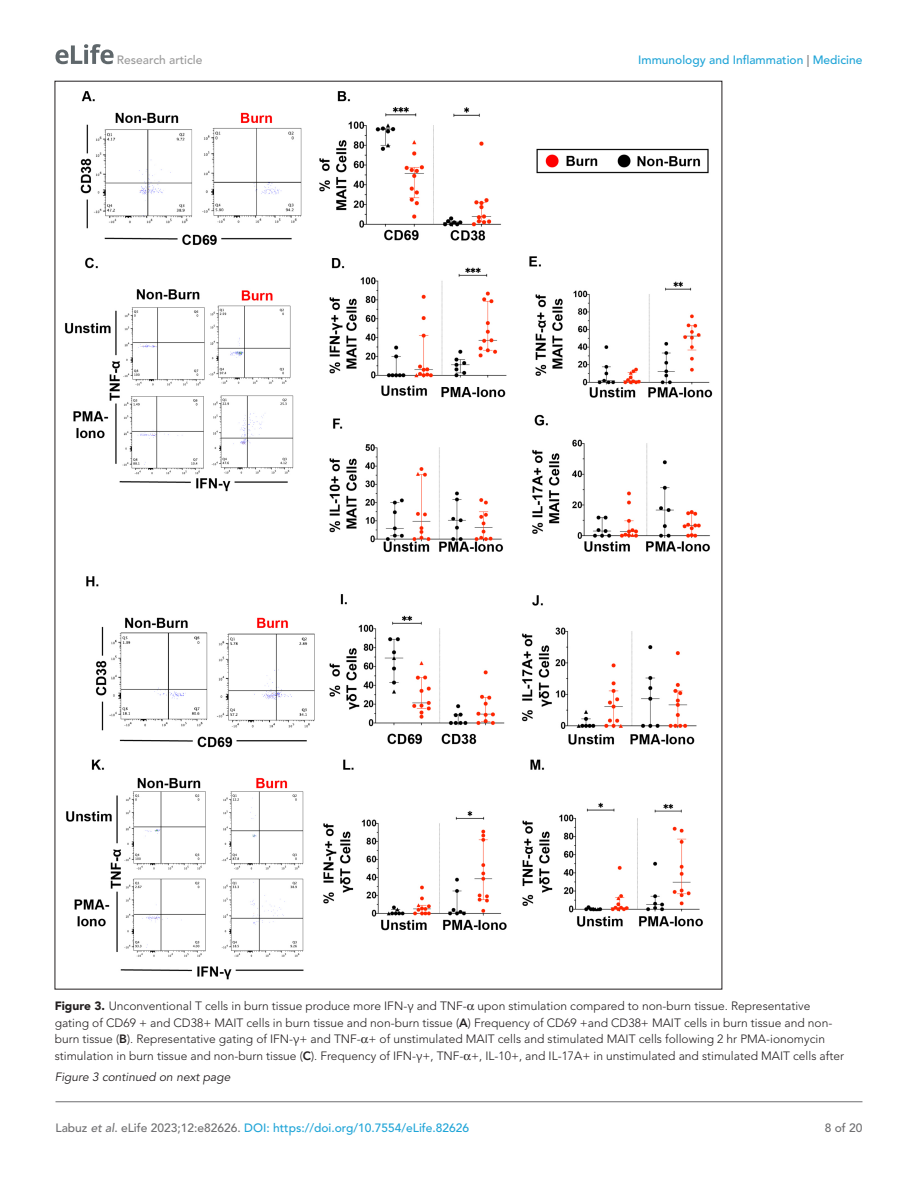
<style>
.page{position:relative;width:918px;height:1188px;background:#fff}
.page>*{position:absolute;margin:0;border:0;box-sizing:border-box;transform-origin:0 0}
.t1{font:300 12px/16.5px "Avenir LT Std";color:#231f20}
.t2{font:500 12px "Avenir LT Std";color:#1ea4d7}
.t3{font:italic 12px "Avenir LT Std";color:#231f20}
.t4{font:500 12px "Avenir LT Std";color:#9a9a9a}
.t5{font:500 12px "Avenir LT Std";color:#6e6e70}
.s1{color:#6e6e70}
.s2{font-weight:900}
.s3{font-family:"Segoe UI"}
.s4{font-weight:800}
.s5{font-style:italic;color:#6e6e70}
</style>
<div class="page">
<svg style="left:56px;top:44px;width:58px;height:20px"></svg>
<hr style="left:56px;top:1101px;width:806px;height:1px;background:#6e6e70">
<img style="left:65px;top:91px;width:648px;height:889px">
<p class="t4" style="left:117px;top:53px;width:87px">Research article</p>
<p class="t2" style="left:638px;top:53px;width:226px">Immunology and Inflammation <span class="s1">|</span> Medicine</p>
<p class="t1" style="left:55px;top:998px;width:791px"><span class="s2">Figure 3.</span> Unconventional T cells in burn tissue produce more IFN-<span class="s3">γ</span> and TNF- upon stimulation compared to non-burn tissue. Representative gating of CD69 + and CD38+ MAIT cells in burn tissue and non-burn tissue (<span class="s4">A</span>) Frequency of CD69 +and CD38+ MAIT cells in burn tissue and non&shy;burn tissue (<span class="s4">B</span>). Representative gating of IFN-<span class="s3">γ</span>+ and TNF- + of unstimulated MAIT cells and stimulated MAIT cells following 2 hr PMA-ionomycin stimulation in burn tissue and non-burn tissue (<span class="s4">C</span>). Frequency of IFN-<span class="s3">γ</span>+, TNF- +, IL-10+, and IL-17A+ in unstimulated and stimulated MAIT cells after</p>
<p class="t3" style="left:55px;top:1070px;width:177px">Figure 3 continued on next page</p>
<p class="t2" style="left:56px;top:1121px;width:415px"><span class="s1">Labuz</span> <span class="s5">et al</span><span class="s1">. eLife 2023;12:e82626.</span> DOI: https://doi.org/10.7554/eLife.82626</p>
<p class="t5" style="left:825px;top:1121px;width:39px">8 of 20</p>
</div>
